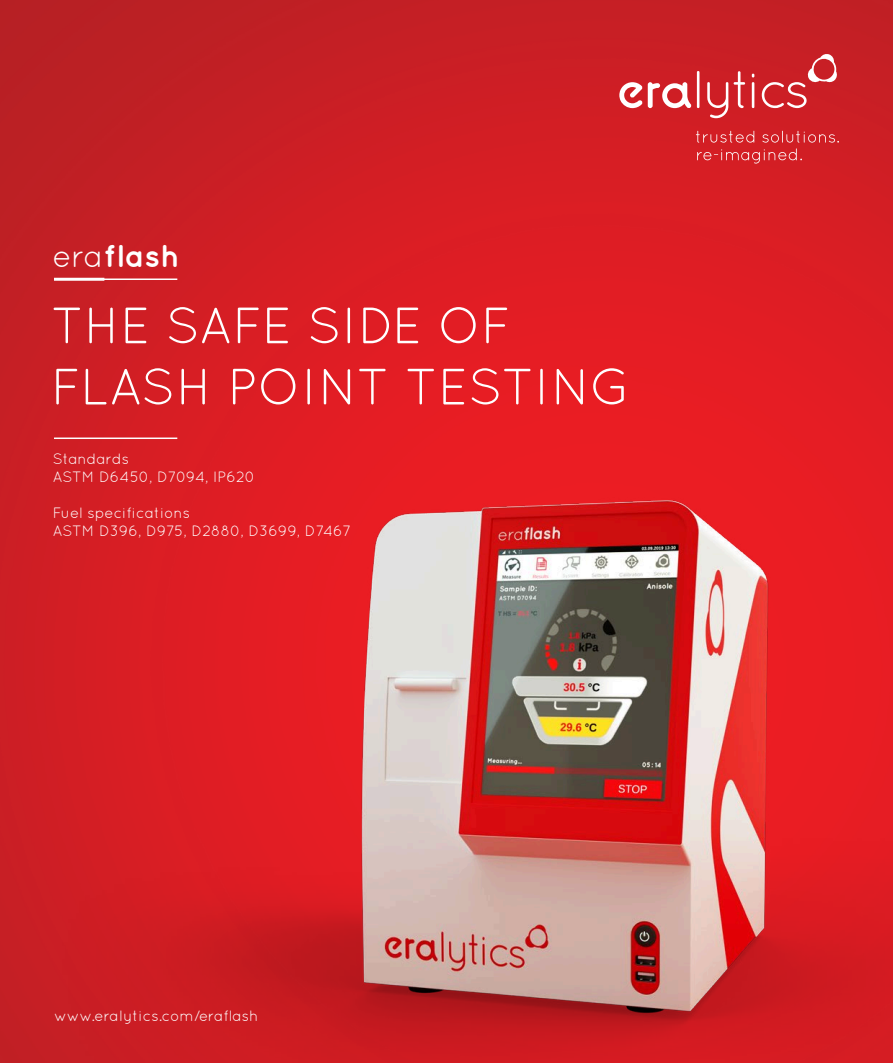
<style>
.page{position:relative;width:893px;height:1063px;background:#fff}
.page>*{position:absolute;margin:0;border:0;box-sizing:border-box;transform-origin:0 0}
.t1{font:51px/61.2px "Quicksand";color:#fff}
.t2{font:700 31.5px "Quicksand";letter-spacing:.015em;color:#fff}
.t3{font:15px/18px "Quicksand";color:#fff}
.s1{font-weight:400}
</style>
<div class="page">
<img style="left:0;top:0;width:893px;height:405px">
<img style="left:0;top:405px;width:893px;height:658px">
<hr style="left:54px;top:279px;width:123px;height:1px;background:#fff">
<hr style="left:54px;top:278px;width:50px;height:3px;background:#fff">
<hr style="left:54px;top:438px;width:123px;height:1px;background:#fff">
<svg style="left:619px;top:82px;width:72px;height:26px"></svg>
<svg style="left:697px;top:71px;width:2px;height:37px"></svg>
<svg style="left:734px;top:71px;width:11px;height:37px"></svg>
<svg style="left:752px;top:74px;width:2px;height:34px"></svg>
<svg style="left:762px;top:54px;width:76px;height:54px;background:#d13d43"></svg>
<svg style="left:707px;top:82px;width:21px;height:36px"></svg>
<svg style="left:696px;top:131px;width:143px;height:33px;background:#d63338"></svg>
<h2 class="t2" style="left:53px;top:237px;width:128px"><span class="s1">era</span>flash</h2>
<h1 class="t1" style="left:51px;top:294px;width:581px">THE SAFE SIDE OF<br>FLASH POINT TESTING</h1>
<p class="t3" style="left:53px;top:449px;width:204px">Standards<br>ASTM D6450, D7094, IP620</p>
<p class="t3" style="left:53px;top:503px;width:300px">Fuel specifications<br>ASTM D396, D975, D2880, D3699, D7467</p>
<p class="t3" style="left:54px;top:1007px;width:206px">www.eralytics.com/eraflash</p>
</div>
